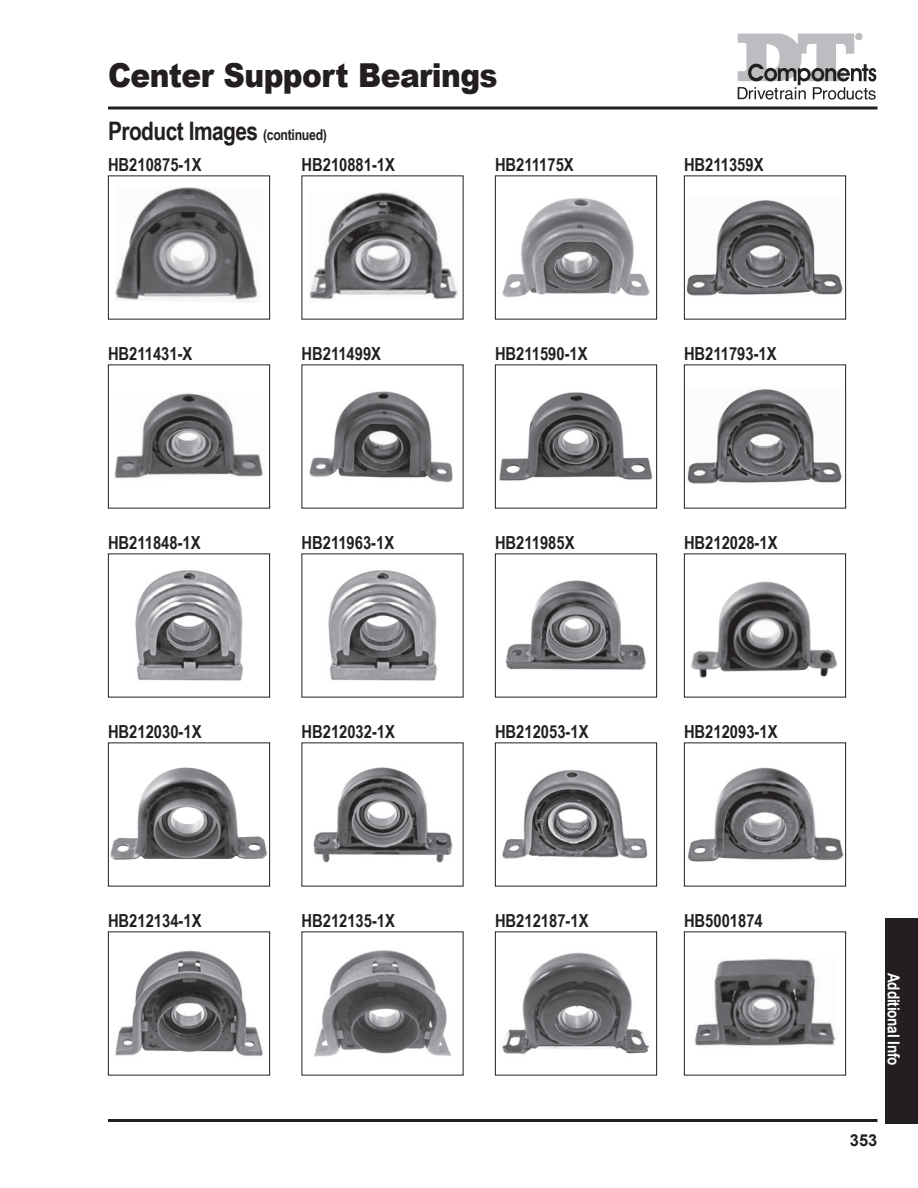
<style>
.page{position:relative;width:918px;height:1188px;background:#fff}
.page>*{position:absolute;margin:0;border:0;box-sizing:border-box;transform-origin:0 0}
.t1{font:900 33px "Arial";letter-spacing:-.02em;color:#231f20;scale:.9 1}
.t2{font:700 25.5px "Arial Narrow";letter-spacing:-.02em;color:#231f20}
.t3{font:700 18px "Arial Narrow";color:#231f20}
.t4{font:700 16.5px "Arial Narrow";letter-spacing:-.01em;color:#fff}
.t5{font:700 16.5px "Arial";color:#231f20}
.s1{font-size:15px}
</style>
<div class="page">
<hr style="left:108px;top:1119px;width:770px;height:3px;background:#231f20">
<svg style="left:108px;top:106px;width:770px;height:4px;background:#595657"></svg>
<div style="left:885px;top:918px;width:33px;height:206px;background:#231f20"></div>
<svg style="left:738px;top:33px;width:138px;height:67px"></svg>
<img style="left:114px;top:187px;width:144px;height:116px">
<div style="left:108px;top:176px;width:162px;height:144px;border:1px solid #231f20"></div>
<img style="left:309px;top:192px;width:149px;height:108px">
<img style="left:114px;top:393px;width:149px;height:86px">
<div style="left:108px;top:364px;width:162px;height:144px;border:1px solid #231f20"></div>
<img style="left:499px;top:392px;width:154px;height:89px">
<div style="left:495px;top:364px;width:162px;height:144px;border:1px solid #231f20"></div>
<img style="left:135px;top:570px;width:108px;height:111px">
<div style="left:108px;top:554px;width:162px;height:144px;border:1px solid #231f20"></div>
<img style="left:328px;top:570px;width:109px;height:111px">
<img style="left:505px;top:580px;width:141px;height:90px">
<div style="left:495px;top:554px;width:162px;height:144px;border:1px solid #231f20"></div>
<img style="left:691px;top:581px;width:146px;height:97px">
<div style="left:684px;top:554px;width:162px;height:144px;border:1px solid #231f20"></div>
<img style="left:686px;top:200px;width:157px;height:96px">
<div style="left:684px;top:176px;width:162px;height:144px;border:1px solid #231f20"></div>
<img style="left:309px;top:391px;width:144px;height:91px">
<img style="left:687px;top:389px;width:155px;height:95px">
<div style="left:684px;top:364px;width:162px;height:144px;border:1px solid #231f20"></div>
<img style="left:502px;top:198px;width:148px;height:99px">
<div style="left:495px;top:176px;width:162px;height:144px;border:1px solid #231f20"></div>
<img style="left:502px;top:952px;width:148px;height:102px">
<div style="left:495px;top:932px;width:162px;height:144px;border:1px solid #231f20"></div>
<img style="left:314px;top:950px;width:137px;height:107px">
<img style="left:115px;top:950px;width:148px;height:106px">
<div style="left:108px;top:932px;width:162px;height:144px;border:1px solid #231f20"></div>
<img style="left:502px;top:770px;width:146px;height:89px">
<div style="left:495px;top:742px;width:162px;height:144px;border:1px solid #231f20"></div>
<img style="left:110px;top:767px;width:157px;height:93px">
<div style="left:108px;top:742px;width:162px;height:144px;border:1px solid #231f20"></div>
<img style="left:313px;top:767px;width:139px;height:96px">
<img style="left:687px;top:767px;width:157px;height:95px">
<div style="left:684px;top:742px;width:162px;height:144px;border:1px solid #231f20"></div>
<img style="left:694px;top:958px;width:143px;height:88px">
<div style="left:684px;top:932px;width:162px;height:144px;border:1px solid #231f20"></div>
<h1 class="t1" style="left:108px;top:56px;width:435px">Center Support Bearings</h1>
<h2 class="t2" style="left:108px;top:112px;width:220px">Product Images <span class="s1">(continued)</span></h2>
<p class="t3" style="left:108px;top:151px;width:95px">HB210875-1X</p>
<p class="t3" style="left:302px;top:151px;width:95px">HB210881-1X</p>
<p class="t3" style="left:495px;top:151px;width:80px">HB211175X</p>
<p class="t3" style="left:684px;top:151px;width:81px">HB211359X</p>
<p class="t3" style="left:108px;top:340px;width:86px">HB211431-X</p>
<p class="t3" style="left:495px;top:340px;width:94px">HB211590-1X</p>
<p class="t3" style="left:302px;top:340px;width:81px">HB211499X</p>
<p class="t3" style="left:684px;top:340px;width:94px">HB211793-1X</p>
<p class="t3" style="left:108px;top:529px;width:94px">HB211848-1X</p>
<p class="t3" style="left:302px;top:529px;width:94px">HB211963-1X</p>
<p class="t3" style="left:495px;top:529px;width:81px">HB211985X</p>
<p class="t3" style="left:684px;top:529px;width:95px">HB212028-1X</p>
<p class="t3" style="left:108px;top:718px;width:95px">HB212030-1X</p>
<p class="t3" style="left:302px;top:718px;width:95px">HB212032-1X</p>
<p class="t3" style="left:495px;top:718px;width:95px">HB212053-1X</p>
<p class="t3" style="left:684px;top:718px;width:95px">HB212093-1X</p>
<p class="t3" style="left:108px;top:907px;width:95px">HB212134-1X</p>
<p class="t3" style="left:302px;top:907px;width:95px">HB212135-1X</p>
<p class="t3" style="left:495px;top:907px;width:95px">HB212187-1X</p>
<p class="t3" style="left:684px;top:907px;width:80px">HB5001874</p>
<p class="t4" style="left:906px;top:973px;width:94px;rotate:90deg">Additional Info</p>
<p class="t5" style="left:850px;top:1129px;width:29px">353</p>
</div>
